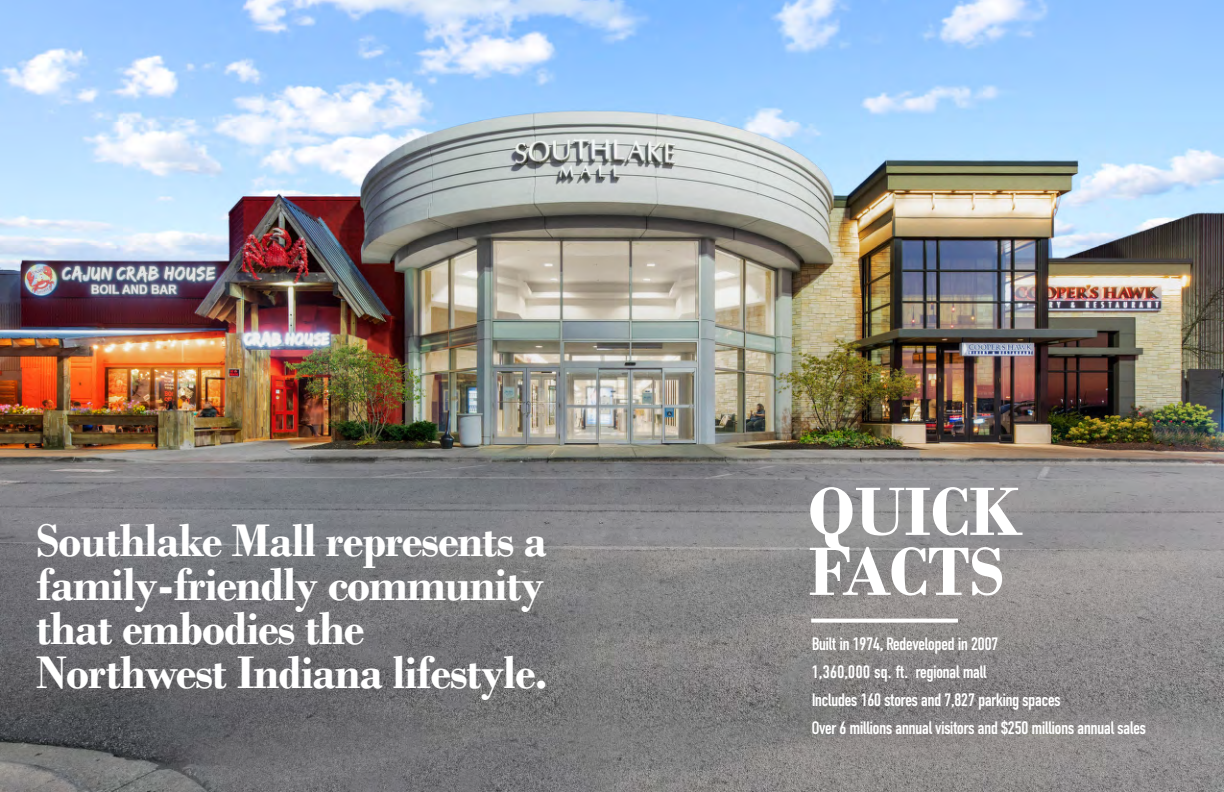
<style>
.page{position:relative;width:1224px;height:792px;background:#fff}
.page>*{position:absolute;margin:0;border:0;box-sizing:border-box;transform-origin:0 0}
.Display_84_Xlight{font:700 72px "Bodoni";letter-spacing:-.01em;color:#fff}
.Text_Large{font:700 48px/44px "Bodoni";letter-spacing:-.025em;color:#fff}
.t1{font:18px "DIN Condensed";letter-spacing:-.04em;color:#fff}
</style>
<div class="page">
<img style="left:0;top:0;width:1224px;height:792px">
<svg style="left:811px;top:619px;width:147px;height:4px"></svg>
<p class="Text_Large" style="left:36px;top:518px;width:513px">Southlake Mall represents a family-friendly community that embodies the<br>Northwest Indiana lifestyle.</p>
<p class="Display_84_Xlight" style="left:808px;top:469px;width:215px">QUICK</p>
<p class="Display_84_Xlight" style="left:808px;top:529px;width:198px">FACTS</p>
<p class="t1" style="left:812px;top:634px;width:189px">Built in 1974, Redeveloped in 2007</p>
<p class="t1" style="left:811px;top:662px;width:177px">1,360,000 sq. ft. regional mall</p>
<p class="t1" style="left:812px;top:690px;width:251px">Includes 160 stores and 7,827 parking spaces</p>
<p class="t1" style="left:811px;top:718px;width:336px">Over 6 millions annual visitors and $250 millions annual sales</p>
</div>
